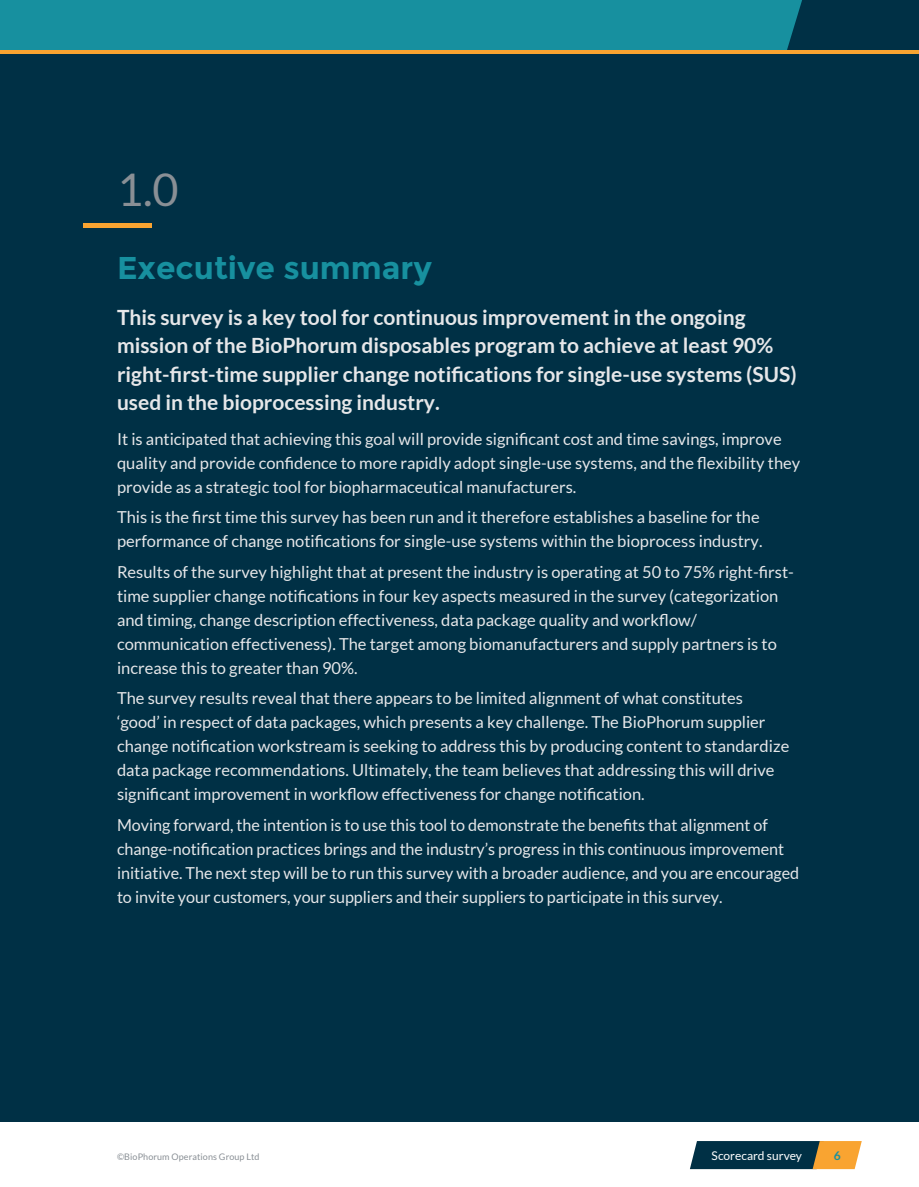
<style>
.page{position:relative;width:919px;height:1187px;background:#fff}
.page>*{position:absolute;margin:0;border:0;box-sizing:border-box;transform-origin:0 0}
.t1{font:45px "Lato";color:#898f95}
.t2{font:700 31.5px "Montserrat";color:#17909f}
.t3{font:700 21px/28.5px "Lato";color:#e6e7e9}
.t4{font:16.5px/24px "Lato";color:#e6e7e9}
.t5{font:12px "Lato";color:#fff}
.t6{font:700 12px "Lato";color:#17909f}
.t7{font:9px "Lato";letter-spacing:.01em;color:#898f95}
</style>
<div class="page">
<svg style="left:690px;top:1141px;width:171px;height:27px;background:#465447"></svg>
<div style="left:0;top:0;width:918px;height:51px;background:#17909f"></div>
<div style="left:787px;top:0;width:131px;height:50px;background:#003045"></div>
<hr style="left:0;top:50px;width:918px;height:4px;background:#f9a431">
<div style="left:0;top:54px;width:918px;height:1067px;background:#003045"></div>
<hr style="left:83px;top:223px;width:68px;height:4px;background:#f9a431">
<h1 class="t1" style="left:117px;top:165px;width:63px">1.0</h1>
<h2 class="t2" style="left:117px;top:249px;width:316px">Executive summary</h2>
<p class="t3" style="left:117px;top:302px;width:681px">This survey is a key tool for continuous improvement in the ongoing mission of the BioPhorum disposables program to achieve at least 90% right-first-time supplier change notifications for single-use systems (SUS) used in the bioprocessing industry.</p>
<p class="t4" style="left:117px;top:427px;width:684px">It is anticipated that achieving this goal will provide significant cost and time savings, improve quality and provide confidence to more rapidly adopt single-use systems, and the flexibility they provide as a strategic tool for biopharmaceutical manufacturers.</p>
<p class="t4" style="left:117px;top:505px;width:647px">This is the first time this survey has been run and it therefore establishes a baseline for the performance of change notifications for single-use systems within the bioprocess industry.</p>
<p class="t4" style="left:117px;top:559px;width:678px">Results of the survey highlight that at present the industry is operating at 50 to 75% right-first&shy;time supplier change notifications in four key aspects measured in the survey (categorization and timing, change description effectiveness, data package quality and workflow/ communication effectiveness). The target among biomanufacturers and supply partners is to increase this to greater than 90%.</p>
<p class="t4" style="left:117px;top:686px;width:673px">The survey results reveal that there appears to be limited alignment of what constitutes ‘good’ in respect of data packages, which presents a key challenge. The BioPhorum supplier change notification workstream is seeking to address this by producing content to standardize data package recommendations. Ultimately, the team believes that addressing this will drive significant improvement in workflow effectiveness for change notification.</p>
<p class="t4" style="left:117px;top:812px;width:683px">Moving forward, the intention is to use this tool to demonstrate the benefits that alignment of change-notification practices brings and the industry’s progress in this continuous improvement initiative. The next step will be to run this survey with a broader audience, and you are encouraged to invite your customers, your suppliers and their suppliers to participate in this survey.</p>
<p class="t7" style="left:117px;top:1151px;width:144px">©BioPhorum Operations Group Ltd</p>
<p class="t5" style="left:711px;top:1148px;width:92px">Scorecard survey</p>
<p class="t6" style="left:833px;top:1148px;width:8px">6</p>
</div>
